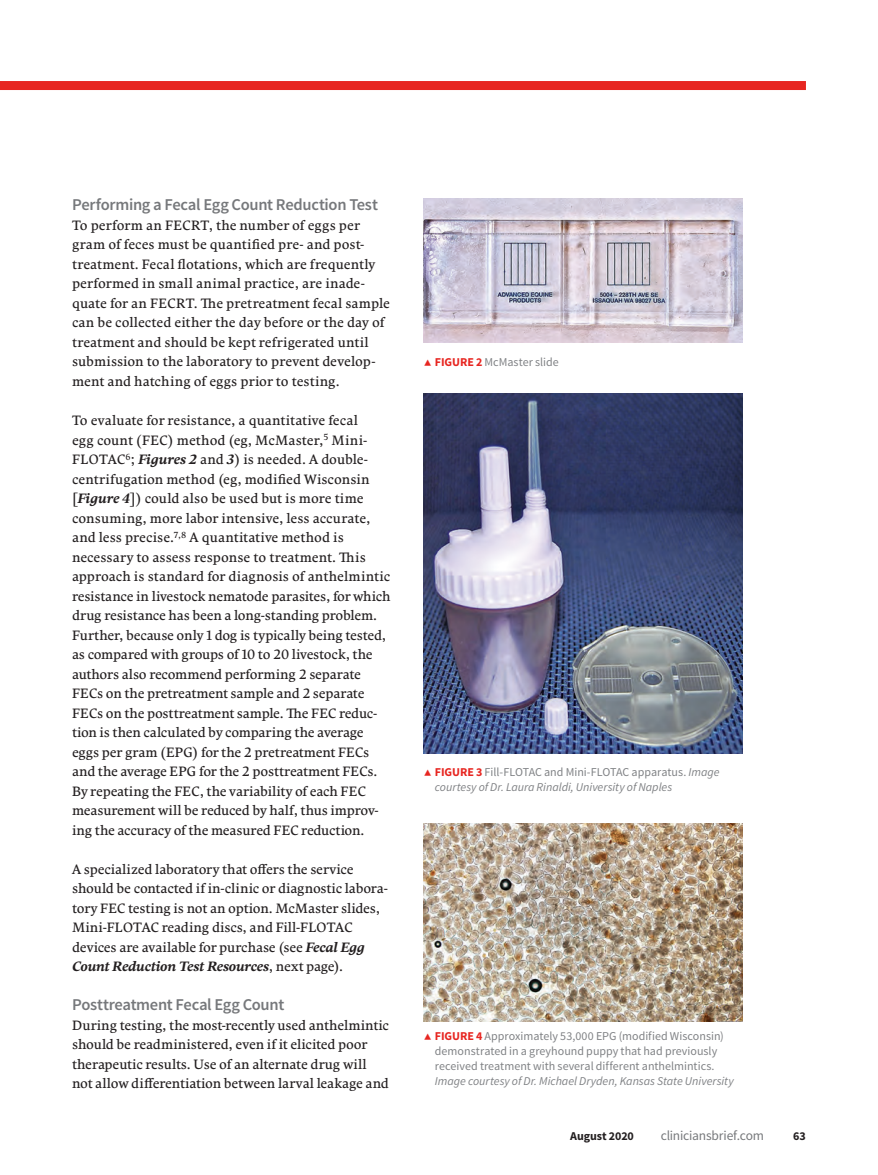
<style>
.page{position:relative;width:878px;height:1175px;background:#fff}
.page>*{position:absolute;margin:0;border:0;box-sizing:border-box;transform-origin:0 0}
.t1{font:600 16.5px "Source Sans Pro";letter-spacing:-.02em;color:#76787b}
.t2{font:13.5px/19.5px "Comenia Serif Pro";letter-spacing:-.005em;color:#231f20}
.t3{font:13.5px "Source Sans Pro";letter-spacing:-.015em;color:#76787b}
.t4{font:12px/15px "Source Sans Pro";color:#808285}
.t5{font:italic 12px/15px "Source Sans Pro";color:#808285}
.t6{font:700 12px "Source Sans Pro";letter-spacing:-.005em;color:#231f20}
.s1{font-weight:700;font-style:italic}
.s2{font-weight:700;color:#e72621}
.s3{font-weight:700;font-style:normal;color:#e72621}
.s4{font-style:normal}
</style>
<div class="page">
<div style="left:0;top:81px;width:806px;height:9px;background:#e72621"></div>
<img style="left:423px;top:393px;width:319px;height:360px">
<img style="left:423px;top:823px;width:319px;height:198px">
<img style="left:423px;top:198px;width:319px;height:144px">
<p class="t1" style="left:72px;top:194px;width:307px">Performing a Fecal Egg Count Reduction Test</p>
<p class="t2" style="left:72px;top:215px;width:319px">To perform an FECRT, the number of eggs per gram of feces must be quantified pre- and post&shy;treatment. Fecal flotations, which are frequently performed in small animal practice, are inade&shy;quate for an FECRT. The pretreatment fecal sample can be collected either the day before or the day of treatment and should be kept refrigerated until submission to the laboratory to prevent develop&shy;ment and hatching of eggs prior to testing.</p>
<p class="t2" style="left:72px;top:410px;width:320px">To evaluate for resistance, a quantitative fecal<br>egg count (FEC) method (eg, McMaster,<sup>5</sup> Mini-FLOTAC<sup>6</sup>; <span class="s1">Figures 2</span> and <span class="s1">3</span>) is needed. A double&shy;centrifugation method (eg, modified Wisconsin [<span class="s1">Figure 4</span>]) could also be used but is more time consuming, more labor intensive, less accurate, and less precise.<sup>7,8</sup> A quantitative method is necessary to assess response to treatment. This approach is standard for diagnosis of anthelmintic resistance in livestock nematode parasites, for which drug resistance has been a long-standing problem.<br>Further, because only 1 dog is typically being tested, as compared with groups of 10 to 20 livestock, the authors also recommend performing 2 separate FECs on the pretreatment sample and 2 separate FECs on the posttreatment sample. The FEC reduc&shy;tion is then calculated by comparing the average eggs per gram (EPG) for the 2 pretreatment FECs and the average EPG for the 2 posttreatment FECs.<br>By repeating the FEC, the variability of each FEC measurement will be reduced by half, thus improv&shy;ing the accuracy of the measured FEC reduction.</p>
<p class="t2" style="left:72px;top:859px;width:317px">A specialized laboratory that offers the service should be contacted if in-clinic or diagnostic labora&shy;tory FEC testing is not an option. McMaster slides, Mini-FLOTAC reading discs, and Fill-FLOTAC devices are available for purchase (see <span class="s1">Fecal Egg Count Reduction Test Resources</span>, next page).</p>
<p class="t1" style="left:72px;top:994px;width:214px">Posttreatment Fecal Egg Count</p>
<p class="t2" style="left:72px;top:1015px;width:318px">During testing, the most-recently used anthelmintic should be readministered, even if it elicited poor therapeutic results. Use of an alternate drug will not allow differentiation between larval leakage and</p>
<p class="t4" style="left:435px;top:354px;width:125px"><span class="s2">FIGURE 2</span> McMaster slide</p>
<p class="t5" style="left:435px;top:764px;width:286px"><span class="s3">FIGURE 3</span> <span class="s4">Fill-FLOTAC and Mini-FLOTAC apparatus.</span> Image courtesy of Dr. Laura Rinaldi, University of Naples</p>
<p class="t4" style="left:435px;top:1028px;width:290px"><span class="s2">FIGURE 4</span> Approximately 53,000 EPG (modified Wisconsin) demonstrated in a greyhound puppy that had previously received treatment with several different anthelmintics.</p>
<p class="t5" style="left:435px;top:1073px;width:300px">Image courtesy of Dr. Michael Dryden, Kansas State University</p>
<p class="t6" style="left:570px;top:1128px;width:65px">August 2020</p>
<p class="t3" style="left:660px;top:1127px;width:105px">cliniciansbrief.com</p>
<p class="t6" style="left:793px;top:1128px;width:14px">63</p>
</div>
